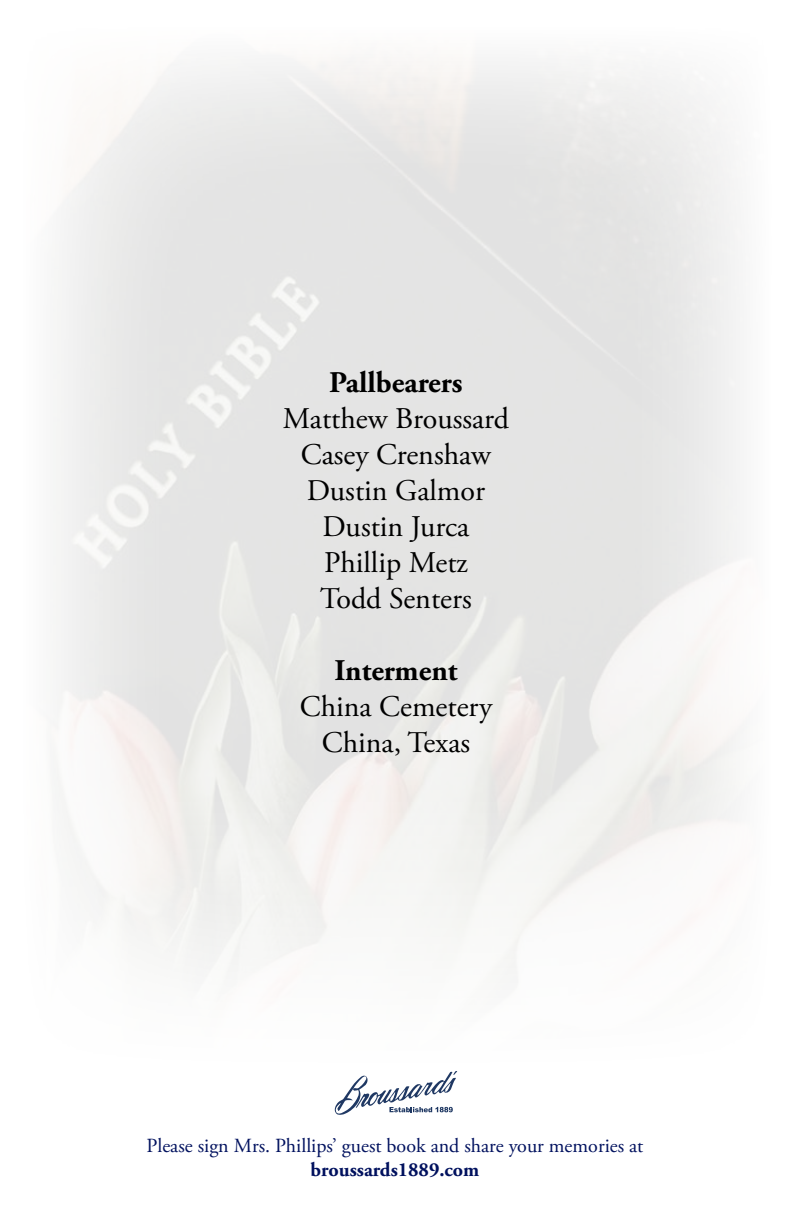
<style>
.page{position:relative;width:792px;height:1224px;background:#fff}
.page>*{position:absolute;margin:0;border:0;box-sizing:border-box;transform-origin:0 0}
.t1{font:30px/36px "Adobe Garamond Pro";color:#000;text-align:center}
.t2{font:700 30px "Adobe Garamond Pro";color:#000}
.t3{font:20px "Adobe Garamond Pro";color:#00115e}
.t4{font:700 20px "Adobe Garamond Pro";color:#00115e}
</style>
<div class="page">
<svg style="left:335px;top:1071px;width:122px;height:44px"></svg>
<p class="t2" style="left:329px;top:365px;width:135px">Pallbearers</p>
<p class="t1" style="left:283px;top:401px;width:228px">Matthew Broussard<br>Casey Crenshaw<br>Dustin Galmor<br>Dustin Jurca<br>Phillip Metz<br>Todd Senters</p>
<p class="t2" style="left:334px;top:653px;width:125px">Interment</p>
<p class="t1" style="left:300px;top:689px;width:194px">China Cemetery<br>China, Texas</p>
<p class="t3" style="left:147px;top:1134px;width:498px">Please sign Mrs. Phillips’ guest book and share your memories at</p>
<p class="t4" style="left:311px;top:1159px;width:170px">broussards1889.com</p>
</div>
